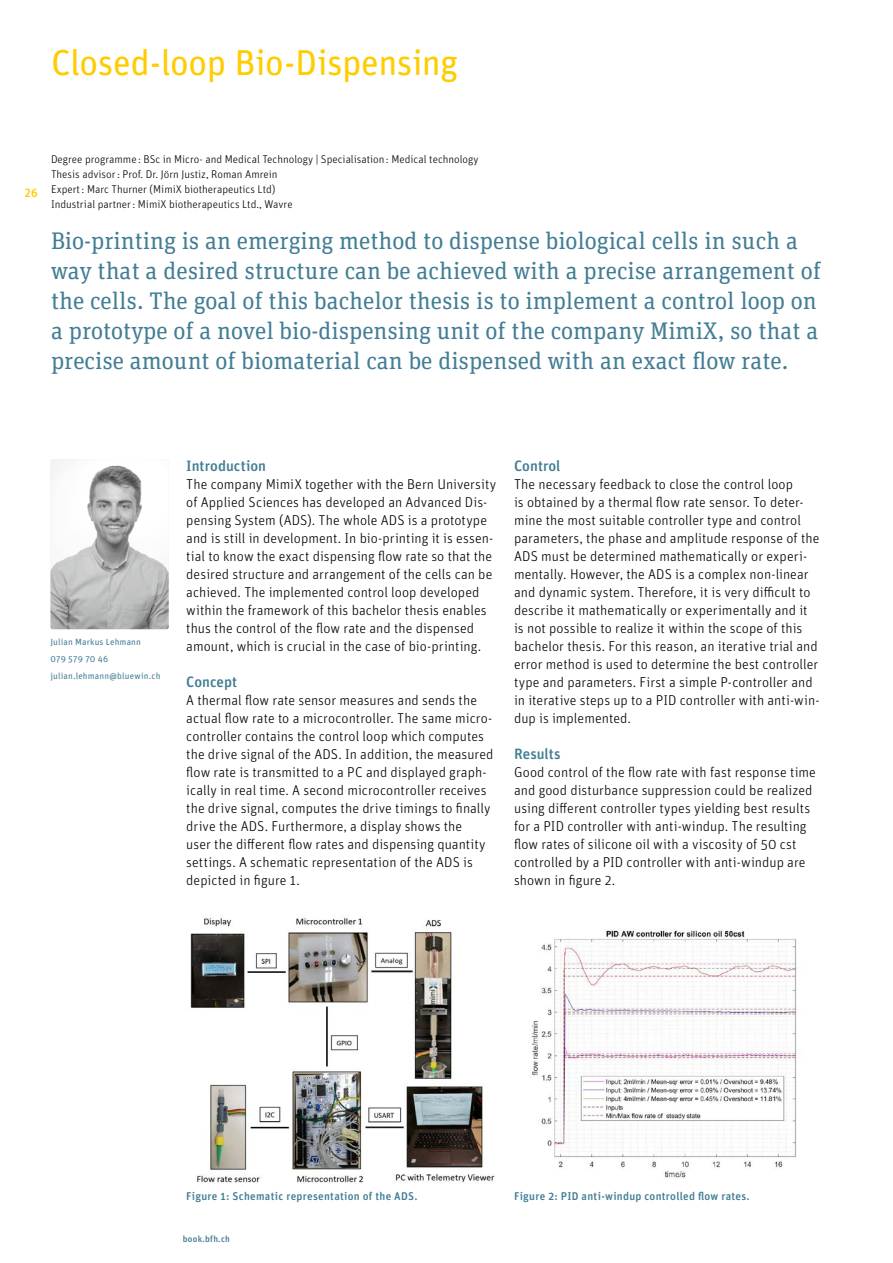
<style>
.page{position:relative;width:893px;height:1263px;background:#fff}
.page>*{position:absolute;margin:0;border:0;box-sizing:border-box;transform-origin:0 0}
.t1{font:36px "Unit Rounded Pro";letter-spacing:-.015em;color:#fc0}
.t2{font:24px/30px "Unit Slab Pro";color:#427d94}
.t3{font:500 15px "Unit Rounded Pro";color:#427d94}
.t4{font:300 14.25px/18px "Unit Rounded Pro";letter-spacing:.005em;color:#000}
.t5{font:500 12px "Unit Rounded Pro";color:#fc0}
.t6{font:300 11.25px/15px "Unit Rounded Pro";color:#000}
.t7{font:500 11.25px "Unit Rounded Pro";letter-spacing:.025em;color:#427d94}
.t8{font:9px/16.8px "Unit Rounded Pro";letter-spacing:.015em;color:#427d94}
.t9{font:500 9px "Unit Rounded Pro";letter-spacing:.025em;color:#427d94}
</style>
<div class="page">
<img style="left:50px;top:459px;width:119px;height:170px">
<img style="left:190px;top:918px;width:305px;height:265px">
<img style="left:531px;top:930px;width:267px;height:248px">
<h1 class="t1" style="left:51px;top:38px;width:409px">Closed-loop Bio-Dispensing</h1>
<p class="t5" style="left:24px;top:184px;width:15px">26</p>
<p class="t6" style="left:51px;top:151px;width:429px">Degree programme : BSc in Micro- and Medical Technology | Specialisation: Medical technology Thesis advisor: Prof. Dr. Jörn Justiz, Roman Amrein<br>Expert: Marc Thurner (MimiX biotherapeutics Ltd)<br>Industrial partner: MimiX biotherapeutics Ltd., Wavre</p>
<p class="t2" style="left:51px;top:225px;width:771px">Bio-printing is an emerging method to dispense biological cells in such a way that a desired structure can be achieved with a precise arrangement of the cells. The goal of this bachelor thesis is to implement a control loop on a prototype of a novel bio-dispensing unit of the company MimiX, so that a precise amount of biomaterial can be dispensed with an exact flow rate.</p>
<p class="t8" style="left:50px;top:633px;width:111px">Julian Markus Lehmann<br>079 579 70 46 julian.lehmann@bluewin.ch</p>
<p class="t3" style="left:186px;top:455px;width:81px">Introduction</p>
<p class="t4" style="left:186px;top:475px;width:312px">The company MimiX together with the Bern University of Applied Sciences has developed an Advanced Dis&shy;pensing System (ADS). The whole ADS is a prototype and is still in development. In bio-printing it is essen&shy;tial to know the exact dispensing flow rate so that the desired structure and arrangement of the cells can be achieved. The implemented control loop developed within the framework of this bachelor thesis enables thus the control of the flow rate and the dispensed amount, which is crucial in the case of bio-printing.</p>
<p class="t3" style="left:186px;top:671px;width:52px">Concept</p>
<p class="t4" style="left:186px;top:691px;width:309px">A thermal flow rate sensor measures and sends the actual flow rate to a microcontroller. The same micro&shy;controller contains the control loop which computes the drive signal of the ADS. In addition, the measured flow rate is transmitted to a PC and displayed graph&shy;ically in real time. A second microcontroller receives the drive signal, computes the drive timings to finally drive the ADS. Furthermore, a display shows the<br>user the different flow rates and dispensing quantity settings. A schematic representation of the ADS is depicted in figure 1.</p>
<p class="t3" style="left:514px;top:455px;width:48px">Control</p>
<p class="t4" style="left:514px;top:475px;width:307px">The necessary feedback to close the control loop<br>is obtained by a thermal flow rate sensor. To deter&shy;mine the most suitable controller type and control parameters, the phase and amplitude response of the ADS must be determined mathematically or experi&shy;mentally. However, the ADS is a complex non-linear and dynamic system. Therefore, it is very difficult to describe it mathematically or experimentally and it is not possible to realize it within the scope of this bachelor thesis. For this reason, an iterative trial and error method is used to determine the best controller type and parameters. First a simple P-controller and in iterative steps up to a PID controller with anti-win&shy;dup is implemented.</p>
<p class="t3" style="left:514px;top:743px;width:48px">Results</p>
<p class="t4" style="left:514px;top:763px;width:303px">Good control of the flow rate with fast response time and good disturbance suppression could be realized using different controller types yielding best results for a PID controller with anti-windup. The resulting flow rates of silicone oil with a viscosity of 50 cst controlled by a PID controller with anti-windup are shown in figure 2.</p>
<p class="t7" style="left:186px;top:1188px;width:233px">Figure 1: Schematic representation of the ADS.</p>
<p class="t7" style="left:514px;top:1188px;width:237px">Figure 2: PID anti-windup controlled flow rates.</p>
<p class="t9" style="left:183px;top:1232px;width:48px">book.bfh.ch</p>
</div>
